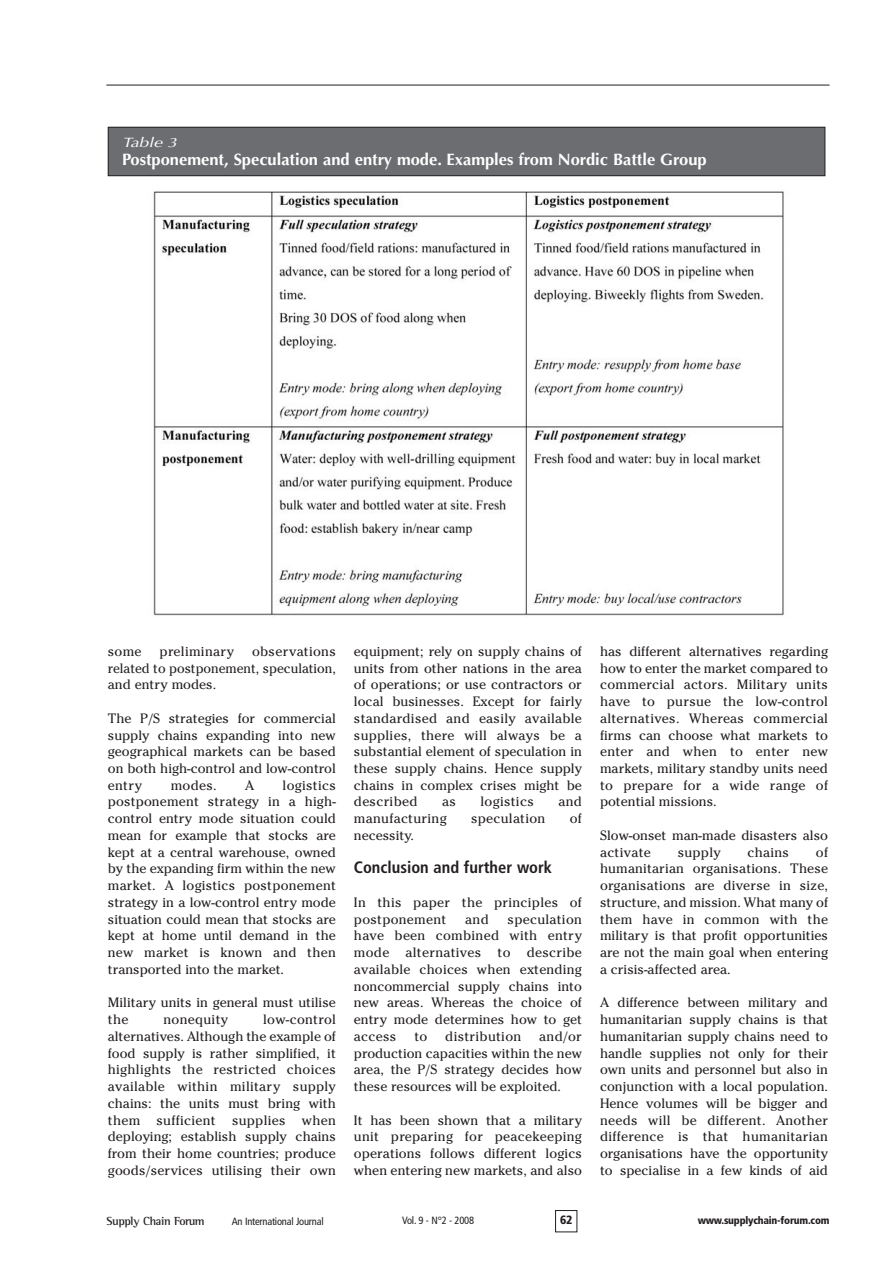
<style>
.page{position:relative;width:893px;height:1262px;background:#fff}
.page>*{position:absolute;margin:0;border:0;box-sizing:border-box;transform-origin:0 0}
.t1{font:700 16.5px "Optima";color:#fff}
.t2{font:700 condensed 16.5px "Frutiger";color:#231f20}
.t3{font:13.5px/16.8px "Cheltenham";color:#231f20;text-align:justify}
.t4{font:13.5px/16.8px "Cheltenham";letter-spacing:.02em;color:#231f20}
.t5{font:italic 13.5px "Optima";color:#fff;scale:1.3 1}
.t6{font:700 12px "Rotis Semi Serif";letter-spacing:-.03em;color:#231f20}
.t7{font:900 condensed 12px "Frutiger";color:#231f20}
.t8{font:condensed 10.5px "Frutiger";letter-spacing:-.02em;color:#231f20}
.t9{font:900 condensed 10.5px "Frutiger";letter-spacing:-.02em;color:#231f20}
</style>
<div class="page">
<div style="left:555px;top:1210px;width:22px;height:22px;border:1px solid #231f20"></div>
<hr style="left:106px;top:85px;width:723px;height:1px;background:#231f20">
<img style="left:153px;top:191px;width:631px;height:425px">
<div style="left:108px;top:127px;width:717px;height:49px;background:#6c6d70"></div>
<div style="left:108px;top:127px;width:717px;height:49px;border:1px solid #231f20"></div>
<p class="t5" style="left:122px;top:137px;width:44px">Table 3</p>
<p class="t1" style="left:122px;top:153px;width:586px">Postponement, Speculation and entry mode. Examples from Nordic Battle Group</p>
<p class="t3" style="left:108px;top:644px;width:229px;text-indent:144px">observations related to postponement, speculation, and entry modes.</p>
<p class="t3" style="left:108px;top:711px;width:229px">The P/S strategies for commercial supply chains expanding into new geographical markets can be based on both high-control and low-control entry</p>
<p class="t3" style="left:108px;top:644px;width:35px">some</p>
<p class="t4" style="left:160px;top:644px;width:76px">preliminary</p>
<p class="t3" style="left:171px;top:778px;width:47px">modes.</p>
<p class="t3" style="left:245px;top:778px;width:10px">A</p>
<p class="t3" style="left:108px;top:778px;width:229px;text-indent:175px">logistics postponement strategy in a high&shy;control entry mode situation could mean for example that stocks are kept at a central warehouse, owned by the expanding firm within the new market. A logistics postponement strategy in a low-control entry mode situation could mean that stocks are kept at home until demand in the new market is known and then transported into the market.</p>
<p class="t3" style="left:108px;top:995px;width:229px">Military units in general must utilise the</p>
<p class="t3" style="left:108px;top:1012px;width:229px;text-indent:155px">low-control alternatives. Although the example of food supply is rather simplified, it highlights the restricted choices available within military supply chains: the units must bring with them sufficient supplies when deploying; establish supply chains from their home countries; produce goods/services utilising their own</p>
<p class="t4" style="left:163px;top:1012px;width:66px">nonequity</p>
<p class="t3" style="left:354px;top:644px;width:229px">equipment; rely on supply chains of units from other nations in the area of operations; or use contractors or local businesses. Except for fairly standardised and easily available supplies, there will always be a substantial element of speculation in these supply chains. Hence supply chains in complex crises might be described</p>
<p class="t3" style="left:442px;top:794px;width:15px">as</p>
<p class="t4" style="left:480px;top:794px;width:55px">logistics</p>
<p class="t3" style="left:558px;top:794px;width:25px">and</p>
<p class="t4" style="left:354px;top:811px;width:94px">manufacturing</p>
<p class="t4" style="left:471px;top:811px;width:76px">speculation</p>
<p class="t3" style="left:570px;top:811px;width:14px">of</p>
<p class="t3" style="left:354px;top:828px;width:62px">necessity.</p>
<p class="t2" style="left:354px;top:861px;width:200px">Conclusion and further work</p>
<p class="t4" style="left:354px;top:895px;width:229px">In this paper the principles of postponement</p>
<p class="t3" style="left:354px;top:912px;width:229px;text-indent:154px">speculation have been combined with entry mode alternatives to describe available choices when extending noncommercial supply chains into new areas. Whereas the choice of entry mode determines how to get access</p>
<p class="t3" style="left:465px;top:912px;width:25px">and</p>
<p class="t3" style="left:354px;top:1029px;width:229px;text-indent:185px">and/or production capacities within the new area, the P/S strategy decides how these resources will be exploited.</p>
<p class="t3" style="left:354px;top:1112px;width:229px">It has been shown that a military unit preparing for peacekeeping operations follows different logics when entering new markets, and also</p>
<p class="t3" style="left:414px;top:1029px;width:14px">to</p>
<p class="t4" style="left:445px;top:1029px;width:77px">distribution</p>
<p class="t3" style="left:600px;top:644px;width:229px">has different alternatives regarding how to enter the market compared to commercial actors. Military units have to pursue the low-control alternatives. Whereas commercial firms can choose what markets to enter and when to enter new markets, military standby units need to prepare for a wide range of potential missions.</p>
<p class="t3" style="left:600px;top:828px;width:229px">Slow-onset man-made disasters also activate</p>
<p class="t3" style="left:600px;top:845px;width:229px;text-indent:216px">of humanitarian organisations. These organisations are diverse in size, structure, and mission. What many of them have in common with the military is that profit opportunities are not the main goal when entering a crisis-affected area.</p>
<p class="t3" style="left:600px;top:995px;width:229px">A difference between military and humanitarian supply chains is that humanitarian supply chains need to handle supplies not only for their own units and personnel but also in conjunction with a local population.<br>Hence volumes will be bigger and needs will be different. Another difference is that humanitarian organisations have the opportunity to specialise in a few kinds of aid</p>
<p class="t3" style="left:677px;top:845px;width:44px">supply</p>
<p class="t3" style="left:747px;top:845px;width:43px">chains</p>
<p class="t6" style="left:106px;top:1216px;width:100px">Supply Chain Forum</p>
<p class="t8" style="left:232px;top:1217px;width:93px">An International Journal</p>
<p class="t8" style="left:402px;top:1216px;width:74px">Vol. 9 - N°2 - 2008</p>
<p class="t7" style="left:560px;top:1215px;width:14px">62</p>
<p class="t9" style="left:697px;top:1216px;width:133px">www.supplychain-forum.com</p>
</div>
